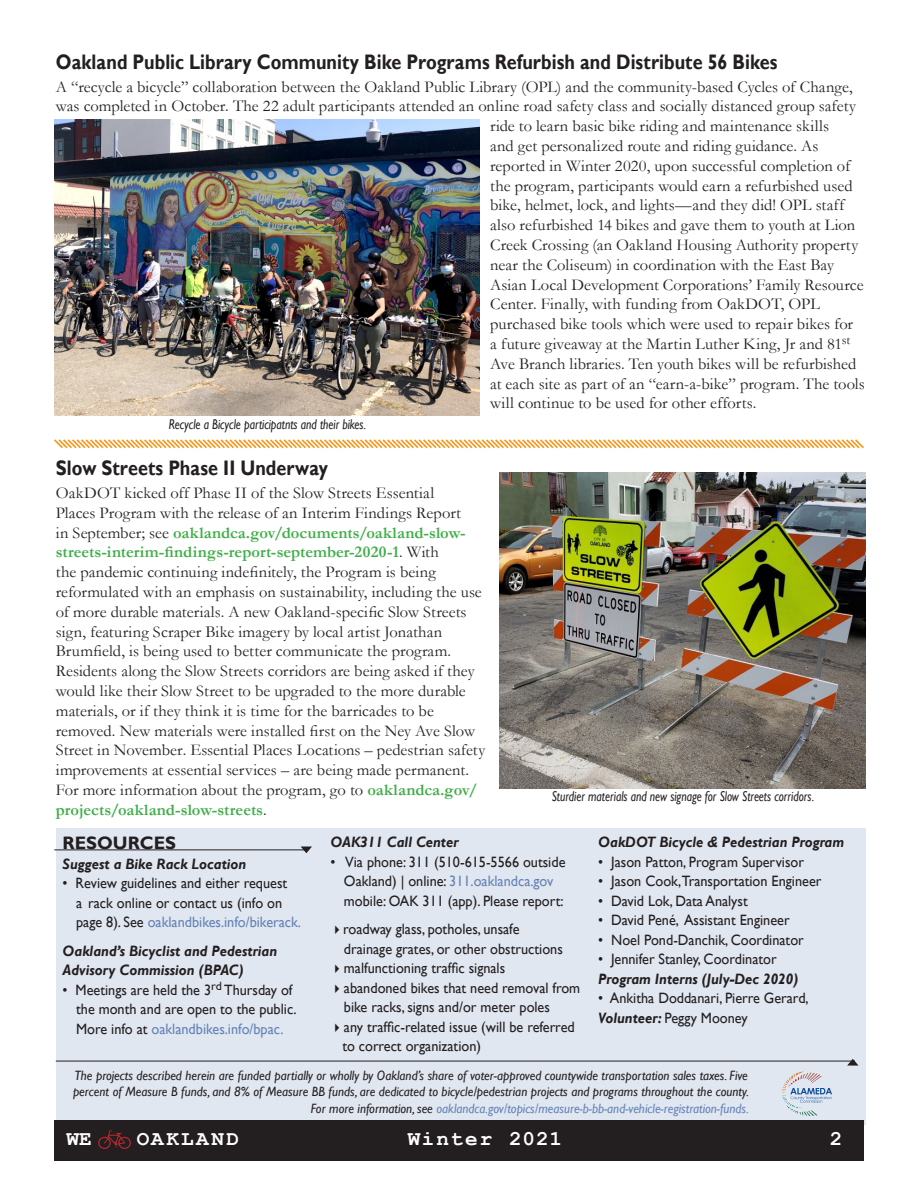
<style>
.page{position:relative;width:918px;height:1188px;background:#fff}
.page>*{position:absolute;margin:0;border:0;box-sizing:border-box;transform-origin:0 0}
.t1{font:700 21px "Gill Sans";letter-spacing:.005em;color:#231f20;scale:.86 1}
.t2{font:700 21px "Courier New";letter-spacing:.065em;color:#fff}
.t3{font:700 21px "Courier New";letter-spacing:.115em;color:#fff}
.t4{font:700 21px "Courier New";letter-spacing:.09em;color:#fff}
.t5{font:700 18px "Gill Sans";color:#231f20}
.t6{font:16.5px/19.8px "Garamond";letter-spacing:.005em;color:#231f20}
.t7{font:15px/19.5px "Gill Sans";color:#231f20;scale:.95 1}
.t8{font:italic 700 15px/19.5px "Gill Sans";color:#231f20;scale:.95 1}
.t9{font:italic 14.25px "Gill Sans";color:#231f20;scale:.8 1}
.t10{font:italic 13.5px/16.2px "Gill Sans";color:#231f20;text-align:right;scale:.95 1}
.s1{font-weight:700;color:#40ae49}
.s2{color:#6383b6}
.s3{font-weight:700;font-style:italic}
</style>
<div class="page">
<div style="left:56px;top:828px;width:810px;height:297px;background:#e1e7f1"></div>
<hr style="left:54px;top:850px;width:254px;height:1px;background:#231f20">
<svg style="left:301px;top:847px;width:11px;height:6px"></svg>
<hr style="left:56px;top:1061px;width:799px;height:1px;background:#231f20">
<img style="left:822px;top:1088px;width:10px;height:6px">
<img style="left:822px;top:1096px;width:10px;height:3px">
<svg style="left:782px;top:1071px;width:40px;height:45px"></svg>
<div style="left:54px;top:1121px;width:810px;height:40px;background:#231f20"></div>
<svg style="left:98px;top:1131px;width:33px;height:18px"></svg>
<svg style="left:847px;top:1059px;width:12px;height:7px"></svg>
<img style="left:55px;top:120px;width:424px;height:295px">
<img style="left:499px;top:473px;width:367px;height:315px">
<svg style="left:54px;top:439px;width:810px;height:10px"></svg>
<p class="t1" style="left:56px;top:49px;width:841px">Oakland Public Library Community Bike Programs Refurbish and Distribute 56 Bikes</p>
<p class="t6" style="left:56px;top:76px;width:799px">A “recycle a bicycle” collaboration between the Oakland Public Library (OPL) and the community-based Cycles of Change,</p>
<p class="t6" style="left:56px;top:96px;width:802px">was completed in October. The 22 adult participants attended an online road safety class and socially distanced group safety</p>
<p class="t6" style="left:490px;top:116px;width:341px">ride to learn basic bike riding and maintenance skills</p>
<p class="t6" style="left:490px;top:135px;width:330px">and get personalized route and riding guidance. As</p>
<p class="t6" style="left:490px;top:155px;width:362px">reported in Winter 2020, upon successful completion of</p>
<p class="t6" style="left:490px;top:175px;width:364px">the program, participants would earn a refurbished used</p>
<p class="t6" style="left:490px;top:195px;width:356px">bike, helmet, lock, and lights—and they did! OPL staff</p>
<p class="t6" style="left:490px;top:215px;width:367px">also refurbished 14 bikes and gave them to youth at Lion</p>
<p class="t6" style="left:490px;top:234px;width:370px">Creek Crossing (an Oakland Housing Authority property</p>
<p class="t6" style="left:490px;top:254px;width:345px">near the Coliseum) in coordination with the East Bay</p>
<p class="t6" style="left:490px;top:274px;width:375px">Asian Local Development Corporations’ Family Resource</p>
<p class="t6" style="left:490px;top:294px;width:331px">Center. Finally, with funding from OakDOT, OPL</p>
<p class="t6" style="left:490px;top:314px;width:364px">purchased bike tools which were used to repair bikes for</p>
<p class="t6" style="left:490px;top:333px;width:362px">a future giveaway at the Martin Luther King, Jr and 81<sup>st</sup></p>
<p class="t6" style="left:490px;top:353px;width:368px">Ave Branch libraries. Ten youth bikes will be refurbished</p>
<p class="t6" style="left:490px;top:373px;width:376px">at each site as part of an “earn-a-bike” program. The tools</p>
<p class="t6" style="left:490px;top:393px;width:268px">will continue to be used for other efforts.</p>
<p class="t9" style="left:169px;top:416px;width:248px">Recycle a Bicycle participatnts and their bikes.</p>
<p class="t1" style="left:56px;top:455px;width:318px">Slow Streets Phase II Underway</p>
<p class="t6" style="left:56px;top:483px;width:431px">OakDOT kicked off Phase II of the Slow Streets Essential<br>Places Program with the release of an Interim Findings Report<br>in September; see <span class="s1">oaklandca.gov/documents/oakland-slow&shy;streets-interim-findings-report-september-2020-1</span>. With<br>the pandemic continuing indefinitely, the Program is being reformulated with an emphasis on sustainability, including the use of more durable materials. A new Oakland-specific Slow Streets sign, featuring Scraper Bike imagery by local artist Jonathan Brumfield, is being used to better communicate the program.<br>Residents along the Slow Streets corridors are being asked if they would like their Slow Street to be upgraded to the more durable materials, or if they think it is time for the barricades to be removed. New materials were installed first on the Ney Ave Slow Street in November. Essential Places Locations – pedestrian safety improvements at essential services – are being made permanent.<br>For more information about the program, go to <span class="s1">oaklandca.gov/ projects/oakland-slow-streets</span>.</p>
<p class="t9" style="left:552px;top:788px;width:330px">Sturdier materials and new signage for Slow Streets corridors.</p>
<p class="t5" style="left:63px;top:832px;width:115px">RESOURCES</p>
<p class="t8" style="left:63px;top:854px;width:195px">Suggest a Bike Rack Location</p>
<p class="t7" style="left:76px;top:874px;width:238px;text-indent:-13px">• Review guidelines and either request<br>a rack online or contact us (info on page 8). See <span class="s2">oaklandbikes.info/bikerack.</span></p>
<p class="t8" style="left:63px;top:941px;width:228px">Oakland’s Bicyclist and Pedestrian<br>Advisory Commission (BPAC)</p>
<p class="t7" style="left:76px;top:980px;width:234px;text-indent:-13px">• Meetings are held the 3<sup>rd</sup> Thursday of the month and are open to the public.<br>More info at <span class="s2">oaklandbikes.info/bpac.</span></p>
<p class="t8" style="left:330px;top:833px;width:136px">OAK311 Call Center</p>
<p class="t7" style="left:344px;top:852px;width:235px;text-indent:-13px">• Via phone: 311 (510-615-5566 outside<br>Oakland) | online: <span class="s2">311.oaklandca.gov </span>mobile: OAK 311 (app). Please report:</p>
<p class="t7" style="left:344px;top:920px;width:232px;text-indent:-13px">✔roadway glass, potholes, unsafe drainage grates, or other obstructions</p>
<p class="t7" style="left:330px;top:959px;width:185px">✔malfunctioning traffic signals</p>
<p class="t7" style="left:344px;top:978px;width:250px;text-indent:-14px">✔abandoned bikes that need removal from bike racks, signs and/or meter poles</p>
<p class="t7" style="left:342px;top:1017px;width:246px;text-indent:-12px">✔any traffic-related issue (will be referred to correct organization)</p>
<p class="t8" style="left:598px;top:833px;width:260px">OakDOT Bicycle &amp; Pedestrian Program</p>
<p class="t7" style="left:598px;top:852px;width:218px">• Jason Patton, Program Supervisor</p>
<p class="t7" style="left:598px;top:872px;width:236px">• Jason Cook,Transportation Engineer</p>
<p class="t7" style="left:598px;top:891px;width:159px">• David Lok, Data Analyst</p>
<p class="t7" style="left:598px;top:911px;width:203px">• David Pené, Assistant Engineer</p>
<p class="t7" style="left:598px;top:930px;width:218px">• Noel Pond-Danchik, Coordinator</p>
<p class="t7" style="left:598px;top:950px;width:189px">• Jennifer Stanley, Coordinator</p>
<p class="t8" style="left:598px;top:969px;width:212px">Program Interns (July-Dec 2020)</p>
<p class="t7" style="left:598px;top:989px;width:223px">• Ankitha Doddanari, Pierre Gerard,<br><span class="s3">Volunteer:</span> Peggy Mooney</p>
<p class="t10" style="left:73px;top:1068px;width:713px">The projects described herein are funded partially or wholly by Oakland’s share of voter-approved countywide transportation sales taxes. Five percent of Measure B funds, and 8% of Measure BB funds, are dedicated to bicycle/pedestrian projects and programs throughout the county.<br>For more information, see <span class="s2">oaklandca.gov/topics/measure-b-bb-and-vehicle-registration-funds.</span></p>
<p class="t4" style="left:67px;top:1126px;width:27px">WE</p>
<p class="t3" style="left:137px;top:1126px;width:104px">OAKLAND</p>
<p class="t2" style="left:408px;top:1126px;width:156px">Winter 2021</p>
<p class="t4" style="left:830px;top:1126px;width:14px">2</p>
</div>
